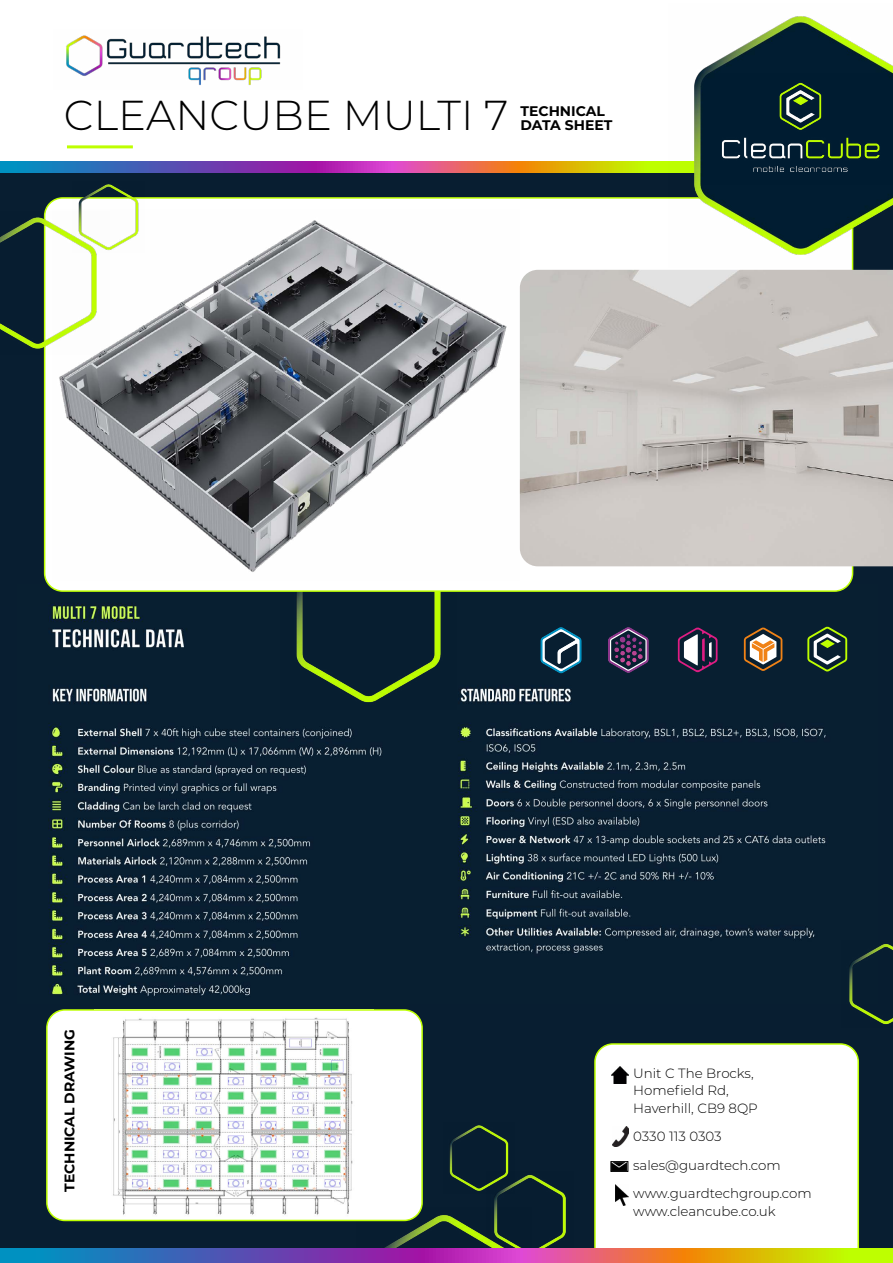
<style>
.page{position:relative;width:893px;height:1263px;background:#fff}
.page>*{position:absolute;margin:0;border:0;box-sizing:border-box;transform-origin:0 0}
.t1{font:300 41.85px "Montserrat";color:#000}
.t2{font:700 13.95px/14px "Montserrat";color:#000}
.t3{font:300 13.35px/17.9px "Montserrat";color:#000}
</style>
<div class="page">
<div style="left:0;top:172px;width:893px;height:1091px;background:#081e31"></div>
<img style="left:48px;top:585px;width:801px;height:411px">
<img style="left:281px;top:592px;width:175px;height:118px">
<img style="left:356px;top:1210px;width:130px;height:38px">
<img style="left:486px;top:1175px;width:80px;height:73px">
<div style="left:45px;top:198px;width:808px;height:393px;background:#fff;border-radius:18px"></div>
<img style="left:59px;top:220px;width:461px;height:352px">
<hr style="left:67px;top:145px;width:66px;height:3px;background:#beff00">
<img style="left:66px;top:35px;width:215px;height:50px">
<svg style="left:0;top:161px;width:669px;height:11px"></svg>
<img style="left:669px;top:16px;width:224px;height:252px">
<img style="left:702px;top:73px;width:191px;height:112px">
<img style="left:520px;top:270px;width:373px;height:296px">
<div style="left:47px;top:1010px;width:375px;height:210px;background:#fff;border-radius:18px"></div>
<img style="left:113px;top:1017px;width:240px;height:198px">
<div style="left:46px;top:1009px;width:377px;height:212px;border:2px solid #beff00;border-radius:18px"></div>
<div style="left:594px;top:1043px;width:265px;height:205px;background:#fff"></div>
<img style="left:612px;top:1066px;width:17px;height:17px">
<img style="left:612px;top:1126px;width:16px;height:20px">
<img style="left:613px;top:1163px;width:13px;height:7px">
<div style="left:611px;top:1161px;width:17px;height:11px;border:1px solid #000"></div>
<img style="left:616px;top:1184px;width:13px;height:21px">
<svg style="left:541px;top:627px;width:40px;height:46px"></svg>
<svg style="left:608px;top:627px;width:40px;height:45px"></svg>
<svg style="left:678px;top:627px;width:39px;height:45px"></svg>
<svg style="left:744px;top:627px;width:38px;height:44px"></svg>
<svg style="left:807px;top:626px;width:40px;height:45px"></svg>
<img style="left:0;top:211px;width:110px;height:144px">
<img style="left:73px;top:184px;width:71px;height:69px">
<img style="left:449px;top:1125px;width:66px;height:69px">
<img style="left:842px;top:940px;width:51px;height:85px">
<svg style="left:0;top:1248px;width:893px;height:15px"></svg>
<h1 class="t1" style="left:64px;top:87px;width:446px">CLEANCUBE MULTI 7</h1>
<p class="t2" style="left:521px;top:103px;width:93px">TECHNICAL<br>DATA SHEET</p>
<p class="t2" style="left:62px;top:1192px;width:164px;rotate:-90deg">TECHNICAL DRAWING</p>
<p class="t3" style="left:633px;top:1063px;width:126px">Unit C The Brocks,<br>Homefield Rd,<br>Haverhill, CB9 8QP</p>
<p class="t3" style="left:633px;top:1121px;width:180px;line-height:28.8px">0330 113 0303 sales@guardtech.com www.guardtechgroup.com</p>
<p class="t3" style="left:633px;top:1202px;width:144px">www.cleancube.co.uk</p>
</div>
